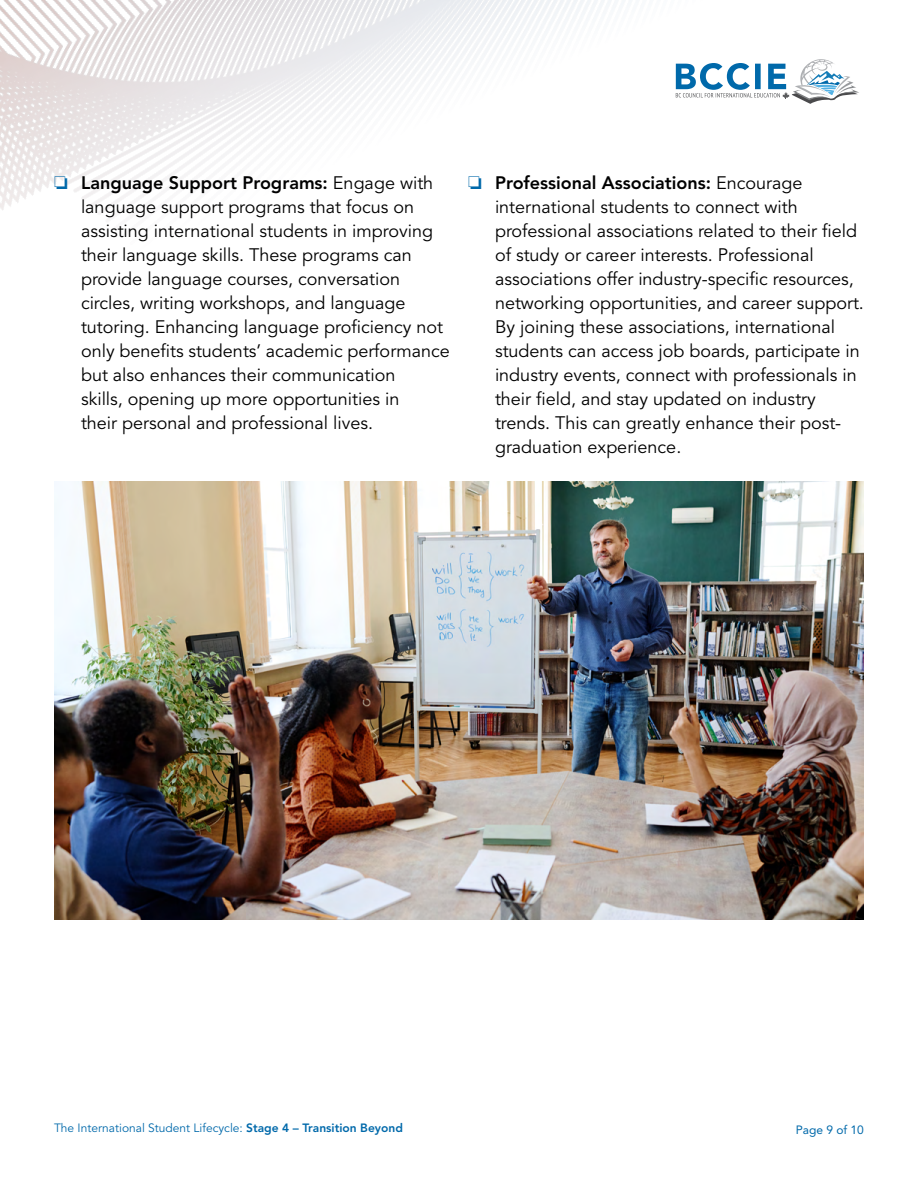
<style>
.page{position:relative;width:918px;height:1188px;background:#fff}
.page>*{position:absolute;margin:0;border:0;box-sizing:border-box;transform-origin:0 0}
.t1{font:18px/24px "Avenir LT Std";color:#000}
.t2{font:12px "Avenir LT Std";color:#0069aa}
.t3{font:12px "Avenir LT Std";color:#0069aa}
.s1{color:#0069aa}
.s2{font-weight:800}
</style>
<div class="page">
<img style="left:0;top:0;width:859px;height:214px">
<img style="left:54px;top:481px;width:810px;height:439px">
<p class="t1" style="left:81px;top:171px;width:370px;text-indent:-27px"><span class="s1">❏</span> <span class="s2">Language Support Programs:</span> Engage with language support programs that focus on assisting international students in improving their language skills. These programs can provide language courses, conversation circles, writing workshops, and language tutoring. Enhancing language proficiency not only benefits students’ academic performance but also enhances their communication<br>skills, opening up more opportunities in<br>their personal and professional lives.</p>
<p class="t1" style="left:495px;top:171px;width:371px;text-indent:-27px"><span class="s1">❏</span> <span class="s2">Professional Associations:</span> Encourage international students to connect with professional associations related to their field of study or career interests. Professional associations offer industry-specific resources, networking opportunities, and career support.<br>By joining these associations, international students can access job boards, participate in industry events, connect with professionals in their field, and stay updated on industry trends. This can greatly enhance their post&shy;graduation experience.</p>
<p class="t2" style="left:54px;top:1121px;width:350px">The International Student Lifecycle: <span class="s2">Stage 4 – Transition Beyond</span></p>
<p class="t3" style="left:796px;top:1123px;width:70px">Page 9 of 10</p>
</div>
